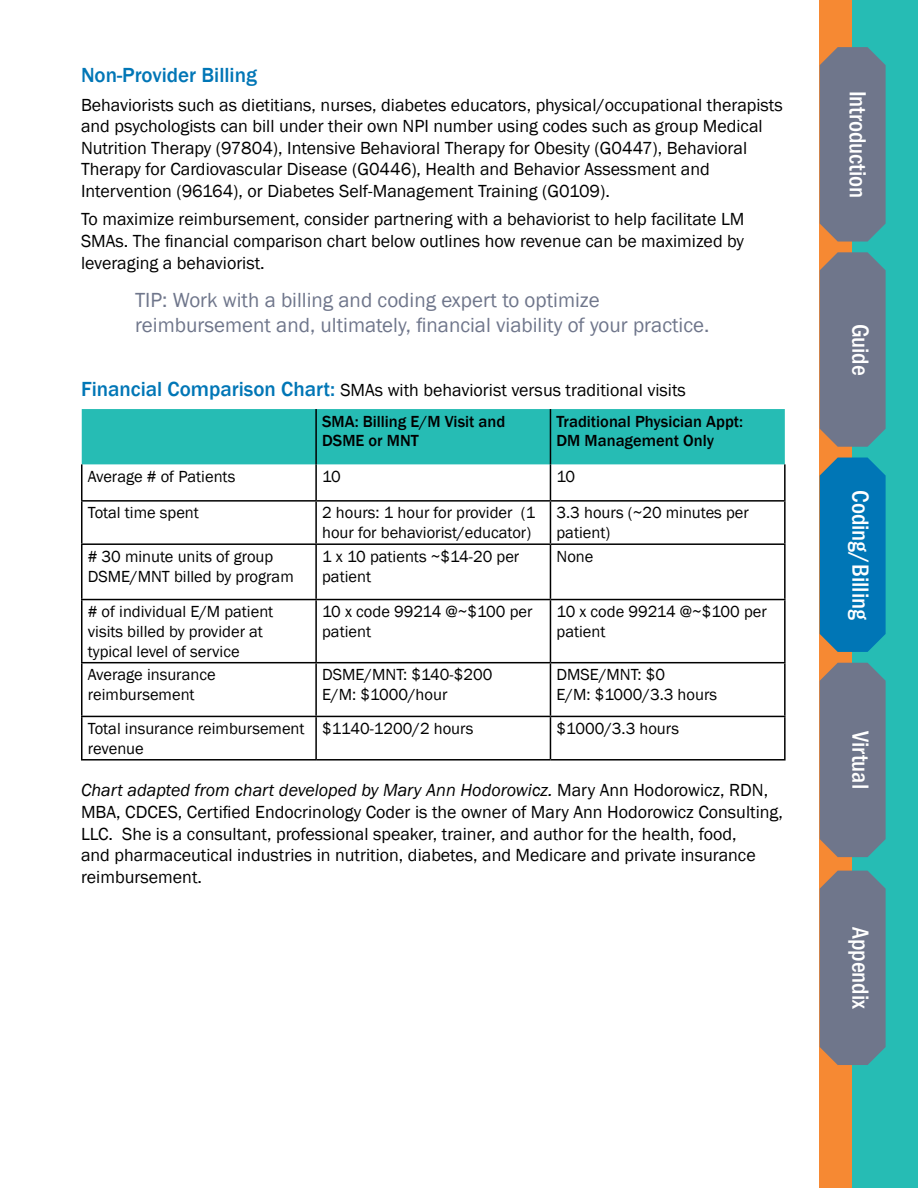
<style>
.page{position:relative;width:918px;height:1188px;background:#fff}
.page>*{position:absolute;margin:0;border:0;box-sizing:border-box;transform-origin:0 0}
.t1{font:500 condensed 24px "Franklin Gothic";color:#fff}
.t2{font:21px/25.2px "Franklin Gothic";color:#6f768b}
.t3{font:500 21px "Franklin Gothic";color:#0076b6}
.t4{font:18px/21.6px "Franklin Gothic";color:#000}
.t5{font:16.5px/19.8px "Franklin Gothic";color:#000}
.t6{font:500 16.5px/19.8px "Franklin Gothic";color:#000}
.s1{font-weight:500;font-size:21px;color:#0076b6}
.s2{font-style:italic}
</style>
<div class="page">
<div style="left:82px;top:409px;width:703px;height:55px;background:#26bcb4"></div>
<hr style="left:81px;top:464px;width:1px;height:36px;background:#000">
<hr style="left:315px;top:464px;width:2px;height:36px;background:#000">
<hr style="left:550px;top:464px;width:1px;height:36px;background:#000">
<hr style="left:784px;top:464px;width:2px;height:36px;background:#000">
<hr style="left:81px;top:500px;width:235px;height:2px;background:#000">
<hr style="left:81px;top:502px;width:1px;height:41px;background:#000">
<hr style="left:316px;top:500px;width:234px;height:2px;background:#000">
<hr style="left:315px;top:502px;width:2px;height:41px;background:#000">
<hr style="left:550px;top:500px;width:236px;height:2px;background:#000">
<hr style="left:550px;top:502px;width:1px;height:41px;background:#000">
<hr style="left:784px;top:502px;width:2px;height:41px;background:#000">
<hr style="left:81px;top:543px;width:235px;height:2px;background:#000">
<hr style="left:81px;top:545px;width:1px;height:54px;background:#000">
<hr style="left:316px;top:543px;width:234px;height:2px;background:#000">
<hr style="left:315px;top:545px;width:2px;height:54px;background:#000">
<hr style="left:550px;top:543px;width:236px;height:2px;background:#000">
<hr style="left:550px;top:545px;width:1px;height:54px;background:#000">
<hr style="left:784px;top:545px;width:2px;height:54px;background:#000">
<hr style="left:81px;top:599px;width:235px;height:1px;background:#000">
<hr style="left:81px;top:600px;width:1px;height:62px;background:#000">
<hr style="left:316px;top:599px;width:234px;height:1px;background:#000">
<hr style="left:315px;top:600px;width:2px;height:62px;background:#000">
<hr style="left:550px;top:599px;width:236px;height:1px;background:#000">
<hr style="left:550px;top:600px;width:1px;height:62px;background:#000">
<hr style="left:784px;top:600px;width:2px;height:62px;background:#000">
<hr style="left:81px;top:662px;width:235px;height:1px;background:#000">
<hr style="left:81px;top:663px;width:1px;height:53px;background:#000">
<hr style="left:316px;top:662px;width:234px;height:1px;background:#000">
<hr style="left:315px;top:663px;width:2px;height:53px;background:#000">
<hr style="left:550px;top:662px;width:236px;height:1px;background:#000">
<hr style="left:550px;top:663px;width:1px;height:53px;background:#000">
<hr style="left:784px;top:663px;width:2px;height:53px;background:#000">
<hr style="left:81px;top:716px;width:235px;height:1px;background:#000">
<hr style="left:81px;top:717px;width:1px;height:42px;background:#000">
<hr style="left:316px;top:716px;width:234px;height:1px;background:#000">
<hr style="left:315px;top:717px;width:2px;height:42px;background:#000">
<hr style="left:550px;top:716px;width:236px;height:1px;background:#000">
<hr style="left:550px;top:717px;width:1px;height:42px;background:#000">
<hr style="left:784px;top:717px;width:2px;height:42px;background:#000">
<hr style="left:81px;top:759px;width:235px;height:2px;background:#000">
<hr style="left:316px;top:759px;width:234px;height:2px;background:#000">
<hr style="left:550px;top:759px;width:236px;height:2px;background:#000">
<hr style="left:315px;top:409px;width:2px;height:55px;background:#000">
<hr style="left:550px;top:409px;width:1px;height:55px;background:#000">
<div style="left:820px;top:0;width:53px;height:1188px;background:#f68933"></div>
<div style="left:853px;top:0;width:65px;height:1188px;background:#26bcb4"></div>
<div style="left:820px;top:47px;width:66px;height:195px;background:#6f768b"></div>
<div style="left:820px;top:252px;width:66px;height:195px;background:#6f768b"></div>
<div style="left:820px;top:458px;width:66px;height:194px;background:#0076b6"></div>
<div style="left:820px;top:663px;width:66px;height:194px;background:#6f768b"></div>
<div style="left:820px;top:871px;width:66px;height:194px;background:#6f768b"></div>
<p class="t3" style="left:81px;top:62px;width:178px">Non-Provider Billing</p>
<p class="t4" style="left:81px;top:94px;width:703px">Behaviorists such as dietitians, nurses, diabetes educators, physical/occupational therapists and psychologists can bill under their own NPI number using codes such as group Medical Nutrition Therapy (97804), Intensive Behavioral Therapy for Obesity (G0447), Behavioral Therapy for Cardiovascular Disease (G0446), Health and Behavior Assessment and Intervention (96164), or Diabetes Self-Management Training (G0109).</p>
<p class="t4" style="left:81px;top:209px;width:665px;text-align:justify">To maximize reimbursement, consider partnering with a behaviorist to help facilitate LM SMAs. The financial comparison chart below outlines how revenue can be maximized by leveraging a behaviorist.</p>
<p class="t2" style="left:135px;top:288px;width:576px">TIP: Work with a billing and coding expert to optimize reimbursement and, ultimately, financial viability of your practice.</p>
<p class="t4" style="left:81px;top:380px;width:606px"><span class="s1">Financial Comparison Chart:</span> SMAs with behaviorist versus traditional visits</p>
<p class="t6" style="left:322px;top:411px;width:185px">SMA: Billing E/M Visit and<br>DSME or MNT</p>
<p class="t6" style="left:556px;top:411px;width:188px">Traditional Physician Appt:<br>DM Management Only</p>
<p class="t5" style="left:88px;top:467px;width:149px">Average # of Patients</p>
<p class="t5" style="left:322px;top:467px;width:20px">10</p>
<p class="t5" style="left:556px;top:467px;width:20px">10</p>
<p class="t5" style="left:88px;top:503px;width:113px">Total time spent</p>
<p class="t5" style="left:322px;top:503px;width:215px">2 hours: 1 hour for provider (1 hour for behaviorist/educator)</p>
<p class="t5" style="left:557px;top:503px;width:194px">3.3 hours (~20 minutes per patient)</p>
<p class="t5" style="left:88px;top:547px;width:207px"># 30 minute units of group<br>DSME/MNT billed by program</p>
<p class="t5" style="left:322px;top:547px;width:199px">1 x 10 patients ~$14-20 per patient</p>
<p class="t5" style="left:557px;top:547px;width:38px">None</p>
<p class="t5" style="left:88px;top:602px;width:187px"># of individual E/M patient visits billed by provider at typical level of service</p>
<p class="t5" style="left:322px;top:602px;width:212px">10 x code 99214 @~$100 per patient</p>
<p class="t5" style="left:557px;top:602px;width:212px">10 x code 99214 @~$100 per patient</p>
<p class="t5" style="left:88px;top:665px;width:129px">Average insurance reimbursement</p>
<p class="t5" style="left:322px;top:665px;width:172px">DSME/MNT: $140-$200<br>E/M: $1000/hour</p>
<p class="t5" style="left:557px;top:665px;width:162px">DMSE/MNT: $0<br>E/M: $1000/3.3 hours</p>
<p class="t5" style="left:88px;top:719px;width:218px">Total insurance reimbursement revenue</p>
<p class="t5" style="left:322px;top:719px;width:153px">$1140-1200/2 hours</p>
<p class="t5" style="left:557px;top:719px;width:124px">$1000/3.3 hours</p>
<p class="t4" style="left:81px;top:780px;width:703px"><span class="s2">Chart adapted from chart developed by Mary Ann Hodorowicz.</span> Mary Ann Hodorowicz, RDN, MBA, CDCES, Certified Endocrinology Coder is the owner of Mary Ann Hodorowicz Consulting, LLC. She is a consultant, professional speaker, trainer, and author for the health, food,<br>and pharmaceutical industries in nutrition, diabetes, and Medicare and private insurance reimbursement.</p>
<h1 class="t1" style="left:874px;top:91px;width:109px;rotate:90deg">Introduction</h1>
<h1 class="t1" style="left:876px;top:324px;width:53px;rotate:90deg">Guide</h1>
<h1 class="t1" style="left:876px;top:490px;width:131px;rotate:90deg">Coding/Billing</h1>
<h1 class="t1" style="left:876px;top:731px;width:59px;rotate:90deg">Virtual</h1>
<h1 class="t1" style="left:876px;top:927px;width:84px;rotate:90deg">Appendix</h1>
</div>
